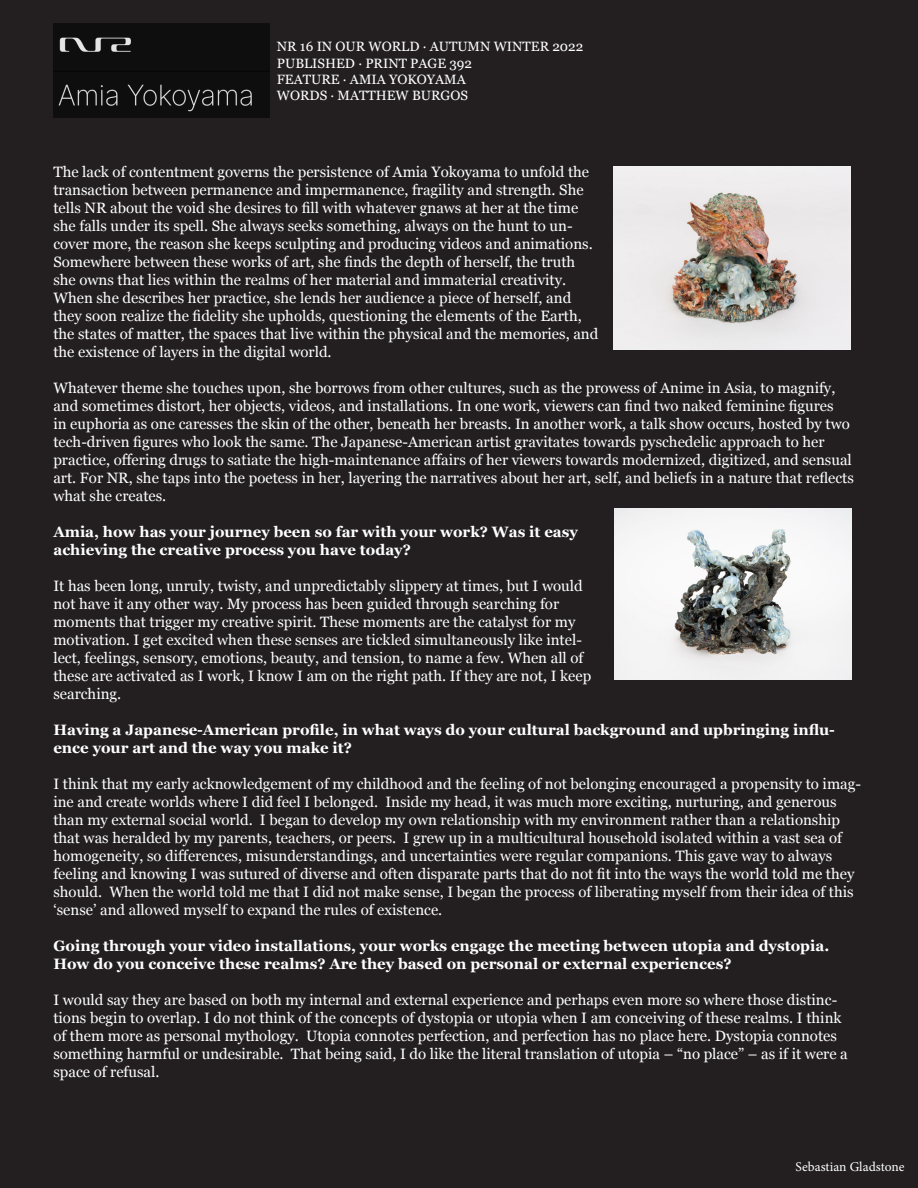
<style>
.page{position:relative;width:918px;height:1188px;background:#fff}
.page>*{position:absolute;margin:0;border:0;box-sizing:border-box;transform-origin:0 0}
.t1{font:15px/18px "Georgia";color:#fff}
.t2{font:700 15px/18px "Georgia";color:#fff}
.t3{font:13.5px "Georgia";color:#fff}
.t4{font:13.5px "Minion Pro";letter-spacing:-.005em;color:#fff}
</style>
<div class="page">
<div style="left:1px;top:1px;width:916px;height:1186px;background:#231f20"></div>
<img style="left:53px;top:23px;width:216px;height:95px">
<img style="left:615px;top:508px;width:236px;height:172px">
<img style="left:614px;top:166px;width:237px;height:183px">
<p class="t3" style="left:277px;top:37px;width:308px">NR 16 IN OUR WORLD · AUTUMN WINTER 2022</p>
<p class="t3" style="left:277px;top:53px;width:197px">PUBLISHED · PRINT PAGE 392</p>
<p class="t3" style="left:277px;top:69px;width:190px">FEATURE · AMIA YOKOYAMA</p>
<p class="t3" style="left:277px;top:86px;width:193px">WORDS · MATTHEW BURGOS</p>
<p class="t1" style="left:53px;top:162px;width:546px">The lack of contentment governs the persistence of Amia Yokoyama to unfold the transaction between permanence and impermanence, fragility and strength. She tells NR about the void she desires to fill with whatever gnaws at her at the time she falls under its spell. She always seeks something, always on the hunt to un&shy;cover more, the reason she keeps sculpting and producing videos and animations.<br>Somewhere between these works of art, she finds the depth of herself, the truth she owns that lies within the realms of her material and immaterial creativity.<br>When she describes her practice, she lends her audience a piece of herself, and they soon realize the fidelity she upholds, questioning the elements of the Earth, the states of matter, the spaces that live within the physical and the memories, and the existence of layers in the digital world.</p>
<p class="t1" style="left:53px;top:378px;width:802px">Whatever theme she touches upon, she borrows from other cultures, such as the prowess of Anime in Asia, to magnify, and sometimes distort, her objects, videos, and installations. In one work, viewers can find two naked feminine figures<br>in euphoria as one caresses the skin of the other, beneath her breasts. In another work, a talk show occurs, hosted by two tech-driven figures who look the same. The Japanese-American artist gravitates towards pyschedelic approach to her practice, offering drugs to satiate the high-maintenance affairs of her viewers towards modernized, digitized, and sensual art. For NR, she taps into the poetess in her, layering the narratives about her art, self, and beliefs in a nature that reflects what she creates.</p>
<p class="t2" style="left:53px;top:522px;width:526px">Amia, how has your journey been so far with your work? Was it easy achieving the creative process you have today?</p>
<p class="t1" style="left:53px;top:576px;width:539px">It has been long, unruly, twisty, and unpredictably slippery at times, but I would not have it any other way. My process has been guided through searching for moments that trigger my creative spirit. These moments are the catalyst for my motivation. I get excited when these senses are tickled simultaneously like intel&shy;lect, feelings, sensory, emotions, beauty, and tension, to name a few. When all of these are activated as I work, I know I am on the right path. If they are not, I keep searching.</p>
<p class="t2" style="left:53px;top:720px;width:783px">Having a Japanese-American profile, in what ways do your cultural background and upbringing influ&shy;ence your art and the way you make it?</p>
<p class="t1" style="left:53px;top:774px;width:809px">I think that my early acknowledgement of my childhood and the feeling of not belonging encouraged a propensity to imag&shy;ine and create worlds where I did feel I belonged. Inside my head, it was much more exciting, nurturing, and generous than my external social world. I began to develop my own relationship with my environment rather than a relationship that was heralded by my parents, teachers, or peers. I grew up in a multicultural household isolated within a vast sea of homogeneity, so differences, misunderstandings, and uncertainties were regular companions. This gave way to always feeling and knowing I was sutured of diverse and often disparate parts that do not fit into the ways the world told me they should. When the world told me that I did not make sense, I began the process of liberating myself from their idea of this ‘sense’ and allowed myself to expand the rules of existence.</p>
<p class="t2" style="left:53px;top:936px;width:777px">Going through your video installations, your works engage the meeting between utopia and dystopia.<br>How do you conceive these realms? Are they based on personal or external experiences?</p>
<p class="t1" style="left:53px;top:990px;width:796px">I would say they are based on both my internal and external experience and perhaps even more so where those distinc&shy;tions begin to overlap. I do not think of the concepts of dystopia or utopia when I am conceiving of these realms. I think of them more as personal mythology. Utopia connotes perfection, and perfection has no place here. Dystopia connotes something harmful or undesirable. That being said, I do like the literal translation of utopia – “no place” – as if it were a space of refusal.</p>
<p class="t4" style="left:796px;top:1157px;width:110px">Sebastian Gladstone</p>
</div>
